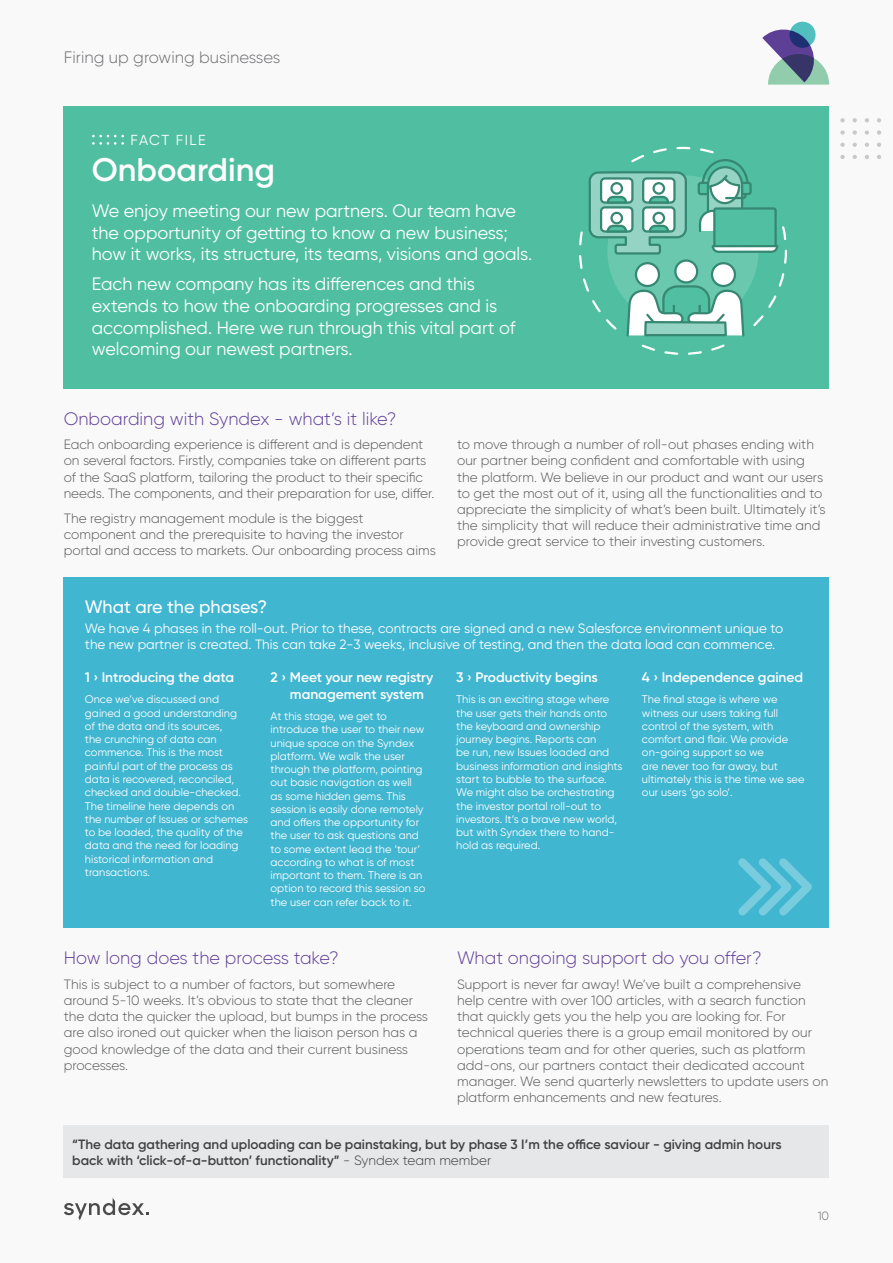
<style>
.page{position:relative;width:893px;height:1263px;background:#f9f9f9}
.page>*{position:absolute;margin:0;border:0;box-sizing:border-box;transform-origin:0 0}
.t1{font:600 32.7px "Gilroy";color:#fff}
.t2{font:18px/21.6px "Gilroy";color:#fff}
.t3{font:300 18px "Gilroy";color:#62419a}
.t4{font:500 18px "Gilroy";color:#fff}
.t5{font:300 16.5px "Gilroy";color:#6d6e71}
.t6{font:14.55px "Gilroy";letter-spacing:.095em;color:#fff}
.t7{font:600 13.8px/16.6px "Gilroy";color:#fff}
.t8{font:300 13.5px/16.2px "Gilroy";color:#58595b}
.t9{font:13.5px/16.2px "Gilroy";color:#fff}
.t10{font:600 13.5px/16.2px "Gilroy";color:#414042}
.t11{font:300 12px "Gilroy";color:#6d6e71}
.t12{font:11.1px/13.2px "Gilroy";color:#fff}
.s1{font-weight:300}
</style>
<div class="page">
<svg style="left:64px;top:1198px;width:85px;height:22px"></svg>
<div style="left:789px;top:22px;width:27px;height:26px;background:#53c3c4;border-radius:50%"></div>
<svg style="left:762px;top:30px;width:67px;height:55px"></svg>
<div style="left:64px;top:1125px;width:765px;height:53px;background:#e6e7e8"></div>
<div style="left:64px;top:106px;width:765px;height:282px;background:#50bfa1"></div>
<svg style="left:579px;top:147px;width:208px;height:208px"></svg>
<svg style="left:611px;top:183px;width:11px;height:11px"></svg>
<div style="left:610px;top:182px;width:13px;height:13px;border:2px solid #368873;border-radius:50%"></div>
<div style="left:611px;top:213px;width:11px;height:10px;background:#fff;border-radius:50%"></div>
<div style="left:610px;top:212px;width:13px;height:12px;border:2px solid #368873;border-radius:50%"></div>
<svg style="left:654px;top:183px;width:10px;height:11px"></svg>
<div style="left:652px;top:182px;width:13px;height:13px;border:2px solid #368873;border-radius:50%"></div>
<div style="left:654px;top:213px;width:10px;height:10px;background:#fff;border-radius:50%"></div>
<div style="left:652px;top:212px;width:13px;height:12px;border:2px solid #368873;border-radius:50%"></div>
<div style="left:64px;top:577px;width:765px;height:351px;background:#41b6d1"></div>
<svg style="left:738px;top:858px;width:74px;height:57px"></svg>
<svg style="left:840px;top:118px;width:5px;height:4px"></svg>
<svg style="left:853px;top:118px;width:4px;height:4px"></svg>
<svg style="left:865px;top:118px;width:4px;height:4px"></svg>
<svg style="left:877px;top:118px;width:4px;height:4px"></svg>
<svg style="left:840px;top:130px;width:5px;height:5px"></svg>
<svg style="left:853px;top:130px;width:4px;height:5px"></svg>
<svg style="left:865px;top:130px;width:4px;height:5px"></svg>
<svg style="left:877px;top:130px;width:4px;height:5px"></svg>
<svg style="left:840px;top:143px;width:5px;height:4px"></svg>
<svg style="left:853px;top:143px;width:4px;height:4px"></svg>
<svg style="left:865px;top:143px;width:4px;height:4px"></svg>
<svg style="left:877px;top:143px;width:4px;height:4px"></svg>
<svg style="left:840px;top:155px;width:5px;height:4px"></svg>
<svg style="left:853px;top:155px;width:4px;height:4px"></svg>
<svg style="left:865px;top:155px;width:4px;height:4px"></svg>
<svg style="left:877px;top:155px;width:4px;height:4px"></svg>
<svg style="left:92px;top:135px;width:32px;height:10px"></svg>
<p class="t5" style="left:64px;top:47px;width:218px">Firing up growing businesses</p>
<p class="t6" style="left:131px;top:131px;width:77px">FACT FILE</p>
<h1 class="t1" style="left:92px;top:149px;width:185px">Onboarding</h1>
<h2 class="t2" style="left:92px;top:200px;width:442px">We enjoy meeting our new partners. Our team have the opportunity of getting to know a new business; how it works, its structure, its teams, visions and goals.</h2>
<h2 class="t2" style="left:92px;top:273px;width:425px">Each new company has its differences and this extends to how the onboarding progresses and is accomplished. Here we run through this vital part of welcoming our newest partners.</h2>
<h2 class="t3" style="left:64px;top:407px;width:334px">Onboarding with Syndex - what’s it like?</h2>
<p class="t8" style="left:64px;top:436px;width:372px">Each onboarding experience is different and is dependent on several factors. Firstly, companies take on different parts of the SaaS platform, tailoring the product to their specific needs. The components, and their preparation for use, differ.</p>
<p class="t8" style="left:64px;top:510px;width:374px">The registry management module is the biggest component and the prerequisite to having the investor portal and access to markets. Our onboarding process aims</p>
<p class="t8" style="left:457px;top:436px;width:370px">to move through a number of roll-out phases ending with our partner being confident and comfortable with using the platform. We believe in our product and want our users to get the most out of it, using all the functionalities and to appreciate the simplicity of what’s been built. Ultimately it’s the simplicity that will reduce their administrative time and provide great service to their investing customers.</p>
<h2 class="t4" style="left:85px;top:595px;width:184px">What are the phases?</h2>
<p class="t9" style="left:85px;top:620px;width:700px">We have 4 phases in the roll-out. Prior to these, contracts are signed and a new Salesforce environment unique to the new partner is created. This can take 2-3 weeks, inclusive of testing, and then the data load can commence.</p>
<p class="t7" style="left:85px;top:669px;width:151px">1 › Introducing the data</p>
<p class="t12" style="left:85px;top:693px;width:165px">Once we’ve discussed and gained a good understanding of the data and its sources,<br>the crunching of data can commence. This is the most painful part of the process as data is recovered, reconciled, checked and double-checked.<br>The timeline here depends on the number of Issues or schemes to be loaded, the quality of the data and the need for loading historical information and transactions.</p>
<p class="t7" style="left:290px;top:669px;width:145px;text-indent:-19px">2 › Meet your new registry management system</p>
<p class="t12" style="left:271px;top:709px;width:156px">At this stage, we get to introduce the user to their new unique space on the Syndex platform. We walk the user through the platform, pointing out basic navigation as well as some hidden gems. This session is easily done remotely and offers the opportunity for the user to ask questions and to some extent lead the ‘tour’ according to what is of most important to them. There is an option to record this session so the user can refer back to it.</p>
<h2 class="t3" style="left:64px;top:947px;width:276px">How long does the process take?</h2>
<p class="t8" style="left:64px;top:976px;width:366px">This is subject to a number of factors, but somewhere around 5-10 weeks. It’s obvious to state that the cleaner the data the quicker the upload, but bumps in the process are also ironed out quicker when the liaison person has a good knowledge of the data and their current business processes.</p>
<p class="t7" style="left:456px;top:669px;width:143px">3 › Productivity begins</p>
<p class="t12" style="left:456px;top:693px;width:168px">This is an exciting stage where the user gets their hands onto the keyboard and ownership journey begins. Reports can<br>be run, new Issues loaded and business information and insights start to bubble to the surface.<br>We might also be orchestrating the investor portal roll-out to investors. It’s a brave new world, but with Syndex there to hand&shy;hold as required.</p>
<p class="t7" style="left:642px;top:669px;width:163px">4 › Independence gained</p>
<p class="t12" style="left:642px;top:693px;width:164px">The final stage is where we witness our users taking full control of the system, with comfort and flair. We provide on-going support so we<br>are never too far away, but ultimately this is the time we see our users ‘go solo’.</p>
<h2 class="t3" style="left:457px;top:947px;width:306px">What ongoing support do you offer?</h2>
<p class="t8" style="left:457px;top:976px;width:373px">Support is never far away! We’ve built a comprehensive help centre with over 100 articles, with a search function that quickly gets you the help you are looking for. For technical queries there is a group email monitored by our operations team and for other queries, such as platform add-ons, our partners contact their dedicated account manager. We send quarterly newsletters to update users on platform enhancements and new features.</p>
<p class="t10" style="left:72px;top:1136px;width:711px">“The data gathering and uploading can be painstaking, but by phase 3 I’m the office saviour - giving admin hours back with ‘click-of-a-button’ functionality” <span class="s1">- Syndex team member</span></p>
<p class="t11" style="left:818px;top:1209px;width:13px">10</p>
</div>
